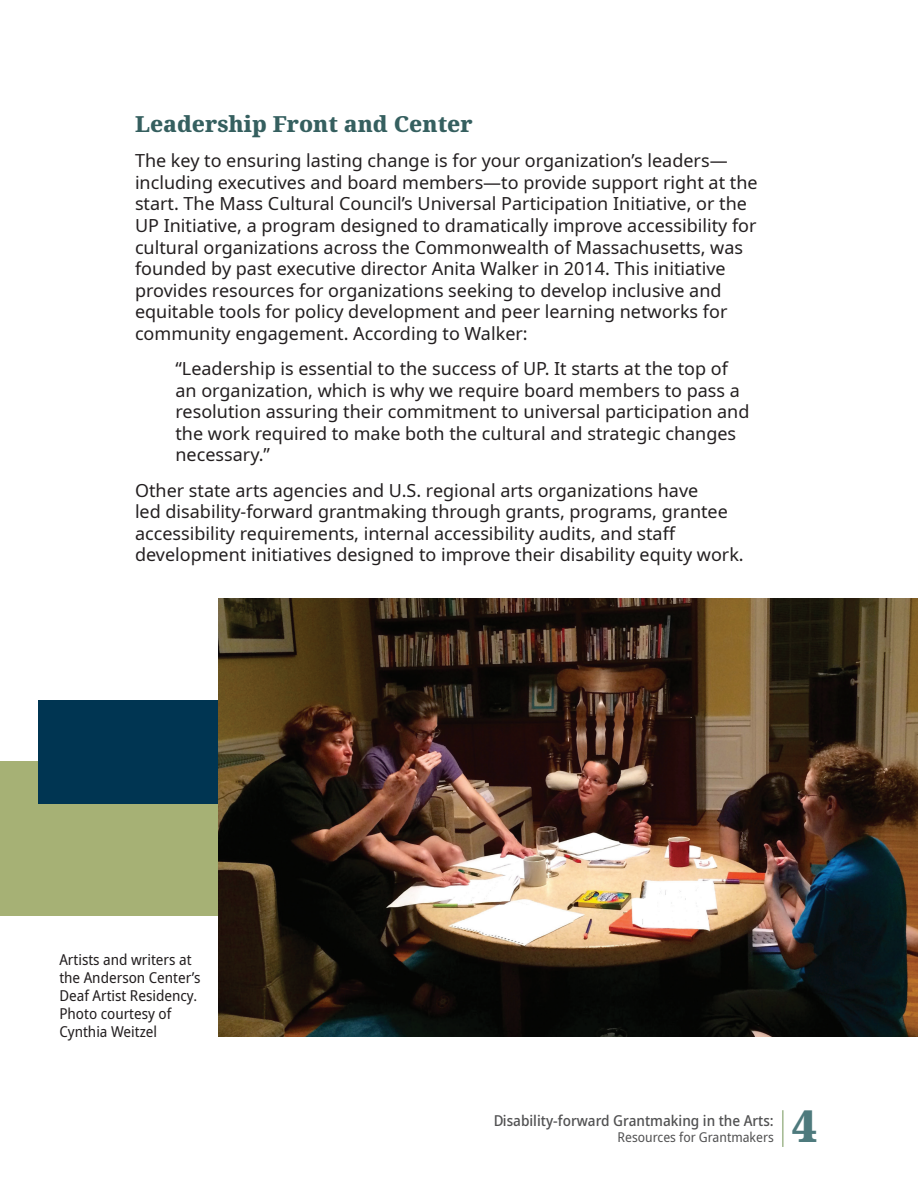
<style>
.page{position:relative;width:918px;height:1188px;background:#fff}
.page>*{position:absolute;margin:0;border:0;box-sizing:border-box;transform-origin:0 0}
.t1{font:900 45px "Noto Serif";color:#4e7a7d}
.Heading_2{font:800 22.5px "Noto Serif";color:#355f5f}
.Normal1{font:18px/21.6px "Noto Sans";color:#231f20}
.t2{font:semi-condensed 15px/18px "Noto Sans";color:#231f20}
.t3{font:500 semi-condensed 15px "Noto Sans";color:#3e3e3f}
.t4{font:semi-condensed 13.5px "Noto Sans";color:#3e3e3f}
</style>
<div class="page">
<hr style="left:782px;top:1110px;width:2px;height:37px;background:#a2b890">
<div style="left:0;top:761px;width:517px;height:155px;background:#a6b175"></div>
<div style="left:39px;top:700px;width:879px;height:104px;background:#003552"></div>
<img style="left:219px;top:599px;width:699px;height:438px">
<h3 class="Heading_2" style="left:135px;top:108px;width:339px">Leadership Front and Center</h3>
<p class="Normal1" style="left:135px;top:150px;width:624px">The key to ensuring lasting change is for your organization’s leaders— including executives and board members—to provide support right at the start. The Mass Cultural Council’s Universal Participation Initiative, or the UP Initiative, a program designed to dramatically improve accessibility for cultural organizations across the Commonwealth of Massachusetts, was founded by past executive director Anita Walker in 2014. This initiative provides resources for organizations seeking to develop inclusive and equitable tools for policy development and peer learning networks for community engagement. According to Walker:</p>
<p class="Normal1" style="left:176px;top:358px;width:575px">“Leadership is essential to the success of UP. It starts at the top of an organization, which is why we require board members to pass a resolution assuring their commitment to universal participation and the work required to make both the cultural and strategic changes necessary.”</p>
<p class="Normal1" style="left:135px;top:480px;width:610px">Other state arts agencies and U.S. regional arts organizations have<br>led disability-forward grantmaking through grants, programs, grantee accessibility requirements, internal accessibility audits, and staff development initiatives designed to improve their disability equity work.</p>
<p class="t2" style="left:59px;top:951px;width:143px">Artists and writers at the Anderson Center’s<br>Deaf Artist Residency.<br>Photo courtesy of<br>Cynthia Weitzel</p>
<p class="t3" style="left:493px;top:1110px;width:282px">Disability-forward Grantmaking in the Arts:</p>
<p class="t4" style="left:618px;top:1128px;width:158px">Resources for Grantmakers</p>
<h1 class="t1" style="left:792px;top:1093px;width:27px">4</h1>
</div>
